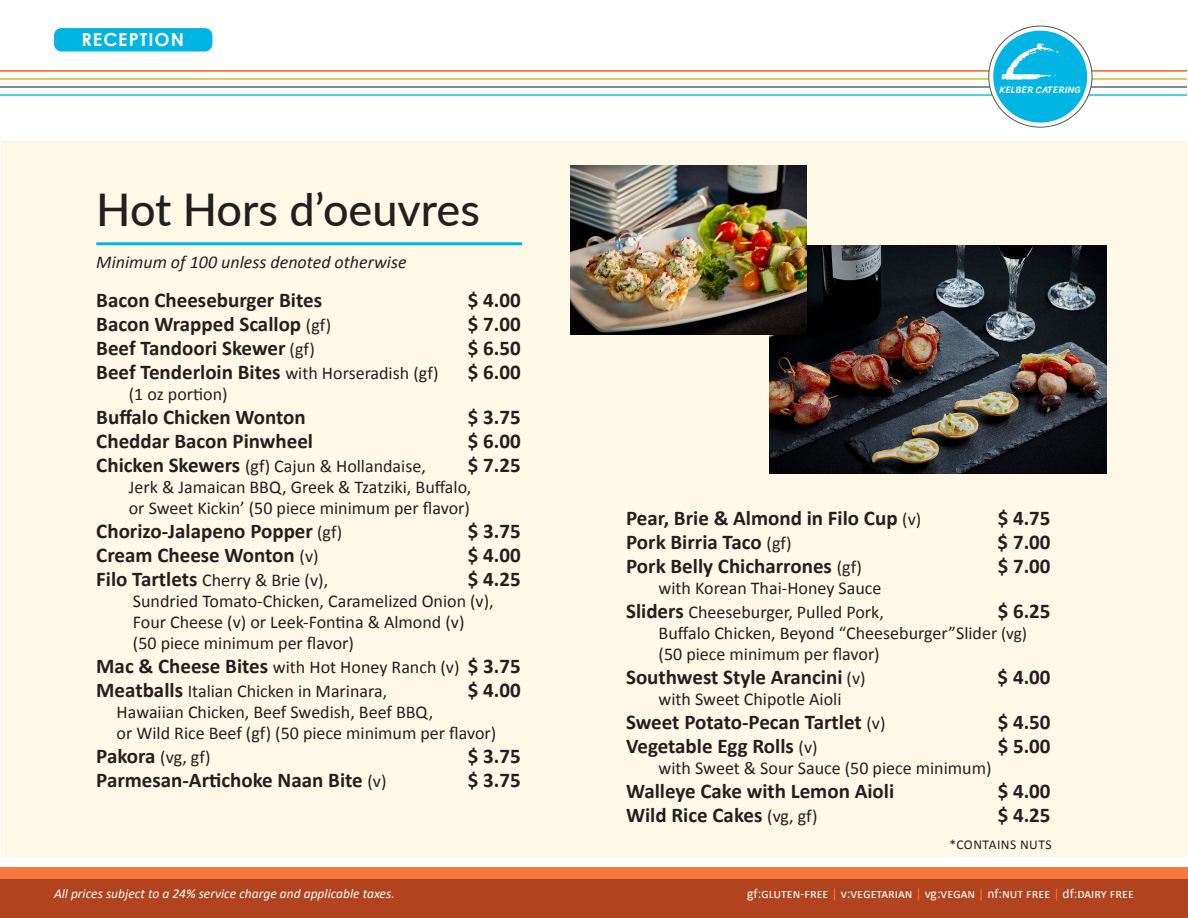
<style>
.page{position:relative;width:1188px;height:918px;background:#fff}
.page>*{position:absolute;margin:0;border:0;box-sizing:border-box;transform-origin:0 0}
.t1{font:500 45px "Lato";color:#231f20}
.t2{font:700 21px "Calibri";color:#231f20}
.t3{font:18px/21px "Calibri";color:#231f20}
.t4{font:italic 18px "Calibri";color:#231f20}
.t5{font:700 18px "Century Gothic";letter-spacing:.055em;color:#fff}
.t6{font:13.5px "Calibri";color:#fff}
.t7{font:italic 13.5px "Calibri";color:#fff}
.t8{font:13.5px "Calibri";letter-spacing:.04em;color:#231f20}
.t9{font:9.75px "Sriracha";letter-spacing:.005em;color:#fff}
.s1{font-weight:400;font-size:18px}
.s2{font-weight:700;font-size:21px}
.s3{font-size:17.25px}
.s4{color:#f9783d}
</style>
<div class="page">
<div style="left:0;top:878px;width:1188px;height:40px;background:#b1431e"></div>
<div style="left:0;top:867px;width:1188px;height:12px;background:#f9783d"></div>
<hr style="left:0;top:70px;width:1187px;height:2px;background:#ed5200">
<hr style="left:0;top:78px;width:1187px;height:2px;background:#c0bc00">
<hr style="left:0;top:86px;width:1187px;height:2px;background:#4e5758">
<hr style="left:0;top:94px;width:1187px;height:2px;background:#00b4e3">
<div style="left:1px;top:141px;width:1186px;height:716px;background:#fef9e7"></div>
<svg style="left:989px;top:26px;width:103px;height:101px"></svg>
<div style="left:993px;top:31px;width:94px;height:92px;background:#00b4e3;border-radius:50%"></div>
<svg style="left:1001px;top:43px;width:67px;height:37px"></svg>
<div style="left:54px;top:28px;width:158px;height:23px;background:#00b4e3;border-radius:8px"></div>
<hr style="left:96px;top:242px;width:426px;height:3px;background:#00b4e3">
<img style="left:770px;top:245px;width:337px;height:228px">
<img style="left:570px;top:166px;width:236px;height:168px">
<p class="t5" style="left:81px;top:28px;width:104px">RECEPTION</p>
<p class="t1" style="left:96px;top:177px;width:385px">Hot Hors d’oeuvres</p>
<p class="t4" style="left:96px;top:250px;width:312px">Minimum of 100 unless denoted otherwise</p>
<p class="t2" style="left:96px;top:286px;width:227px">Bacon Cheeseburger Bites</p>
<p class="t2" style="left:468px;top:286px;width:54px">$ 4.00</p>
<p class="t2" style="left:96px;top:310px;width:236px">Bacon Wrapped Scallop <span class="s1">(gf)</span></p>
<p class="t2" style="left:468px;top:310px;width:54px">$ 7.00</p>
<p class="t2" style="left:96px;top:334px;width:220px">Beef Tandoori Skewer <span class="s1">(gf)</span></p>
<p class="t2" style="left:468px;top:334px;width:54px">$ 6.50</p>
<p class="t2" style="left:96px;top:358px;width:344px">Beef Tenderloin Bites <span class="s1">with Horseradish (gf)</span></p>
<p class="t2" style="left:468px;top:358px;width:54px">$ 6.00</p>
<p class="t3" style="left:129px;top:383px;width:100px">(1 oz portion)</p>
<p class="t2" style="left:96px;top:403px;width:211px">Buffalo Chicken Wonton</p>
<p class="t2" style="left:468px;top:403px;width:54px">$ 3.75</p>
<p class="t2" style="left:96px;top:427px;width:218px">Cheddar Bacon Pinwheel</p>
<p class="t2" style="left:468px;top:427px;width:54px">$ 6.00</p>
<p class="t3" style="left:96px;top:455px;width:331px"><span class="s2">Chicken Skewers</span> (gf) Cajun &amp; Hollandaise,</p>
<p class="t2" style="left:468px;top:451px;width:54px">$ 7.25</p>
<p class="t3" style="left:129px;top:476px;width:344px">Jerk &amp; Jamaican BBQ, Greek &amp; Tzatziki, Buffalo, or Sweet Kickin’ (50 piece minimum per flavor)</p>
<p class="t2" style="left:96px;top:517px;width:247px">Chorizo-Jalapeno Popper <span class="s1">(gf)</span></p>
<p class="t2" style="left:468px;top:517px;width:54px">$ 3.75</p>
<p class="t2" style="left:96px;top:541px;width:224px">Cream Cheese Wonton <span class="s1">(v)</span></p>
<p class="t2" style="left:468px;top:541px;width:54px">$ 4.00</p>
<p class="t3" style="left:96px;top:569px;width:233px"><span class="s2">Filo Tartlets</span> Cherry &amp; Brie (v),</p>
<p class="t2" style="left:468px;top:565px;width:54px">$ 4.25</p>
<p class="t3" style="left:133px;top:590px;width:362px">Sundried Tomato-Chicken, Caramelized Onion (v),<br>Four Cheese (v) or Leek-Fontina &amp; Almond (v)<br>(50 piece minimum per flavor)</p>
<p class="t2" style="left:96px;top:652px;width:426px">Mac &amp; Cheese Bites <span class="s1">with Hot Honey Ranch (v)</span> $ 3.75</p>
<p class="t3" style="left:96px;top:680px;width:292px"><span class="s2">Meatballs</span> Italian Chicken in Marinara,</p>
<p class="t2" style="left:468px;top:676px;width:54px">$ 4.00</p>
<p class="t3" style="left:117px;top:701px;width:381px">Hawaiian Chicken, Beef Swedish, Beef BBQ,<br>or Wild Rice Beef (gf) (50 piece minimum per flavor)</p>
<p class="t3" style="left:96px;top:746px;width:116px"><span class="s2">Pakora</span> (vg, gf)</p>
<p class="t2" style="left:468px;top:742px;width:54px">$ 3.75</p>
<p class="t2" style="left:96px;top:766px;width:292px">Parmesan-Artichoke Naan Bite <span class="s1">(v)</span></p>
<p class="t2" style="left:468px;top:766px;width:54px">$ 3.75</p>
<p class="t7" style="left:54px;top:884px;width:342px">All prices subject to a 24% service charge and applicable taxes.</p>
<p class="t9" style="left:999px;top:84px;width:83px">KELBER CATERING</p>
<p class="t2" style="left:626px;top:505px;width:297px">Pear, Brie &amp; Almond in Filo Cup <span class="s1">(v)</span></p>
<p class="t2" style="left:998px;top:505px;width:54px">$ 4.75</p>
<p class="t2" style="left:626px;top:529px;width:167px">Pork Birria Taco <span class="s1">(gf)</span></p>
<p class="t2" style="left:998px;top:529px;width:54px">$ 7.00</p>
<p class="t2" style="left:626px;top:553px;width:237px">Pork Belly Chicharrones <span class="s1">(gf)</span></p>
<p class="t2" style="left:998px;top:553px;width:54px">$ 7.00</p>
<p class="t3" style="left:659px;top:578px;width:224px">with Korean Thai-Honey Sauce</p>
<p class="t3" style="left:626px;top:602px;width:259px"><span class="s2">Sliders</span> Cheeseburger, Pulled Pork,</p>
<p class="t2" style="left:998px;top:598px;width:54px">$ 6.25</p>
<p class="t3" style="left:659px;top:623px;width:370px">Buffalo Chicken, Beyond “Cheeseburger”Slider <span class="s3">(vg) </span>(50 piece minimum per flavor)</p>
<p class="t2" style="left:626px;top:664px;width:241px">Southwest Style Arancini <span class="s1">(v)</span></p>
<p class="t2" style="left:998px;top:664px;width:54px">$ 4.00</p>
<p class="t3" style="left:659px;top:689px;width:184px">with Sweet Chipotle Aioli</p>
<p class="t2" style="left:626px;top:709px;width:261px">Sweet Potato-Pecan Tartlet <span class="s1">(v)</span></p>
<p class="t2" style="left:998px;top:709px;width:54px">$ 4.50</p>
<p class="t2" style="left:626px;top:733px;width:193px">Vegetable Egg Rolls <span class="s1">(v)</span></p>
<p class="t2" style="left:998px;top:733px;width:54px">$ 5.00</p>
<p class="t3" style="left:659px;top:758px;width:334px">with Sweet &amp; Sour Sauce (50 piece minimum)</p>
<p class="t2" style="left:626px;top:778px;width:270px">Walleye Cake with Lemon Aioli</p>
<p class="t2" style="left:998px;top:778px;width:54px">$ 4.00</p>
<p class="t2" style="left:626px;top:802px;width:193px">Wild Rice Cakes <span class="s1">(vg, gf)</span></p>
<p class="t2" style="left:998px;top:802px;width:54px">$ 4.25</p>
<p class="t8" style="left:949px;top:836px;width:104px">*CONTAINS NUTS</p>
<p class="t6" style="left:747px;top:885px;width:388px">gf:gluten-free <span class="s4">|</span> v:vegetarian <span class="s4">|</span> vg:vegan <span class="s4">|</span> nf:nut free <span class="s4">|</span> df:dairy free</p>
</div>
